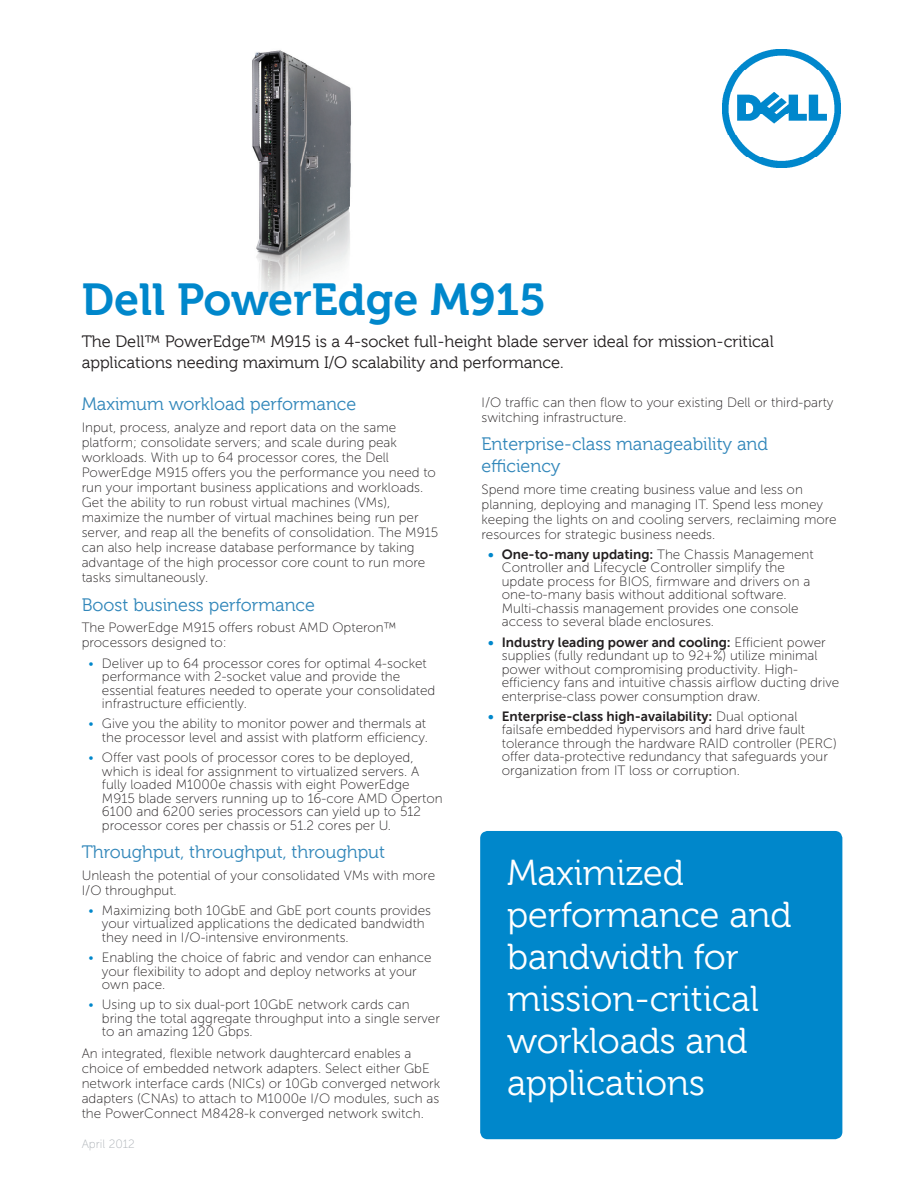
<style>
.page{position:relative;width:918px;height:1188px;background:#fff}
.page>*{position:absolute;margin:0;border:0;box-sizing:border-box;transform-origin:0 0}
.t1{font:700 45px "Museo For Dell";color:#0087cb}
.Box_Quote{font:36px/42px "Museo For Dell";color:#fff}
.Subhead{font:18px/21.6px "Museo For Dell";color:#3287ba}
.Subtitle{font:16.5px/21px "Museo For Dell";color:#231f20}
.Bullet_Level_1{font:13.5px/13.5px "Museo Sans For Dell 100";color:#231f20}
.Body{font:13.5px/15px "Museo Sans For Dell 100";color:#231f20}
.Chart_Features{font:12px "Museo Sans For Dell 100";color:#aeb3b8}
.s1{color:#0087cb}
.s2{font-family:"Museo Sans For Dell";font-weight:700;color:#0087cb}
.s3{font-family:"Museo Sans For Dell";font-weight:700}
</style>
<div class="page">
<img style="left:723px;top:49px;width:118px;height:119px">
<img style="left:252px;top:50px;width:99px;height:250px">
<div style="left:480px;top:831px;width:362px;height:308px;background:#0087cb;border-radius:7px"></div>
<p class="t1" style="left:82px;top:274px;width:466px">Dell PowerEdge M915</p>
<p class="Subtitle" style="left:82px;top:332px;width:694px">The Dell™ PowerEdge™ M915 is a 4-socket full-height blade server ideal for mission-critical applications needing maximum I/O scalability and performance.</p>
<p class="Subhead" style="left:82px;top:394px;width:276px">Maximum workload performance</p>
<p class="Body" style="left:82px;top:420px;width:358px">Input, process, analyze and report data on the same platform; consolidate servers; and scale during peak workloads. With up to 64 processor cores, the Dell PowerEdge M915 offers you the performance you need to run your important business applications and workloads.<br>Get the ability to run robust virtual machines (VMs), maximize the number of virtual machines being run per server, and reap all the benefits of consolidation. The M915 can also help increase database performance by taking advantage of the high processor core count to run more tasks simultaneously.</p>
<p class="Subhead" style="left:82px;top:594px;width:235px">Boost business performance</p>
<p class="Body" style="left:82px;top:620px;width:316px">The PowerEdge M915 offers robust AMD Opteron™ processors designed to:</p>
<p class="Bullet_Level_1" style="left:102px;top:656px;width:335px;text-indent:-14px"><span class="s1">•</span> Deliver up to 64 processor cores for optimal 4-socket performance with 2-socket value and provide the essential features needed to operate your consolidated infrastructure efficiently.</p>
<p class="Bullet_Level_1" style="left:88px;top:717px;width:341px;text-align:right"><span class="s1">•</span> Give you the ability to monitor power and thermals at the processor level and assist with platform efficiency.</p>
<p class="Bullet_Level_1" style="left:102px;top:751px;width:342px;text-indent:-14px"><span class="s1">•</span> Offer vast pools of processor cores to be deployed, which is ideal for assignment to virtualized servers. A fully loaded M1000e chassis with eight PowerEdge M915 blade servers running up to 16-core AMD Operton 6100 and 6200 series processors can yield up to 512 processor cores per chassis or 51.2 cores per U.</p>
<p class="Subhead" style="left:82px;top:841px;width:305px">Throughput, throughput, throughput</p>
<p class="Body" style="left:82px;top:868px;width:355px">Unleash the potential of your consolidated VMs with more<br>I/O throughput.</p>
<p class="Bullet_Level_1" style="left:102px;top:904px;width:331px;text-indent:-14px"><span class="s1">•</span> Maximizing both 10GbE and GbE port counts provides your virtualized applications the dedicated bandwidth they need in I/O-intensive environments.</p>
<p class="Bullet_Level_1" style="left:102px;top:951px;width:331px;text-indent:-14px"><span class="s1">•</span> Enabling the choice of fabric and vendor can enhance your flexibility to adopt and deploy networks at your own pace.</p>
<p class="Bullet_Level_1" style="left:102px;top:998px;width:339px;text-indent:-14px"><span class="s1">•</span> Using up to six dual-port 10GbE network cards can bring the total aggregate throughput into a single server to an amazing 120 Gbps.</p>
<p class="Body" style="left:82px;top:1046px;width:360px">An integrated, flexible network daughtercard enables a choice of embedded network adapters. Select either GbE network interface cards (NICs) or 10Gb converged network adapters (CNAs) to attach to M1000e I/O modules, such as the PowerConnect M8428-k converged network switch.</p>
<p class="Chart_Features" style="left:82px;top:1138px;width:55px">April 2012</p>
<p class="Body" style="left:482px;top:395px;width:353px">I/O traffic can then flow to your existing Dell or third-party switching infrastructure.</p>
<p class="Subhead" style="left:482px;top:434px;width:288px">Enterprise-class manageability and efficiency</p>
<p class="Body" style="left:482px;top:482px;width:357px">Spend more time creating business value and less on planning, deploying and managing IT. Spend less money keeping the lights on and cooling servers, reclaiming more resources for strategic business needs.</p>
<p class="Bullet_Level_1" style="left:502px;top:548px;width:313px;text-indent:-14px"><span class="s2">•</span> <span class="s3">One-to-many updating:</span> The Chassis Management Controller and Lifecycle Controller simplify the update process for BIOS, firmware and drivers on a one-to-many basis without additional software.<br>Multi-chassis management provides one console access to several blade enclosures.</p>
<p class="Bullet_Level_1" style="left:502px;top:635px;width:339px;text-indent:-14px"><span class="s2">•</span> <span class="s3">Industry leading power and cooling:</span> Efficient power supplies (fully redundant up to 92+%) utilize minimal power without compromising productivity. High&shy;efficiency fans and intuitive chassis airflow ducting drive enterprise-class power consumption draw.</p>
<p class="Bullet_Level_1" style="left:502px;top:710px;width:337px;text-indent:-14px"><span class="s2">•</span> <span class="s3">Enterprise-class high-availability:</span> Dual optional failsafe embedded hypervisors and hard drive fault tolerance through the hardware RAID controller (PERC) offer data-protective redundancy that safeguards your organization from IT loss or corruption.</p>
<p class="Box_Quote" style="left:507px;top:852px;width:286px">Maximized performance and bandwidth for mission-critical workloads and applications</p>
</div>
